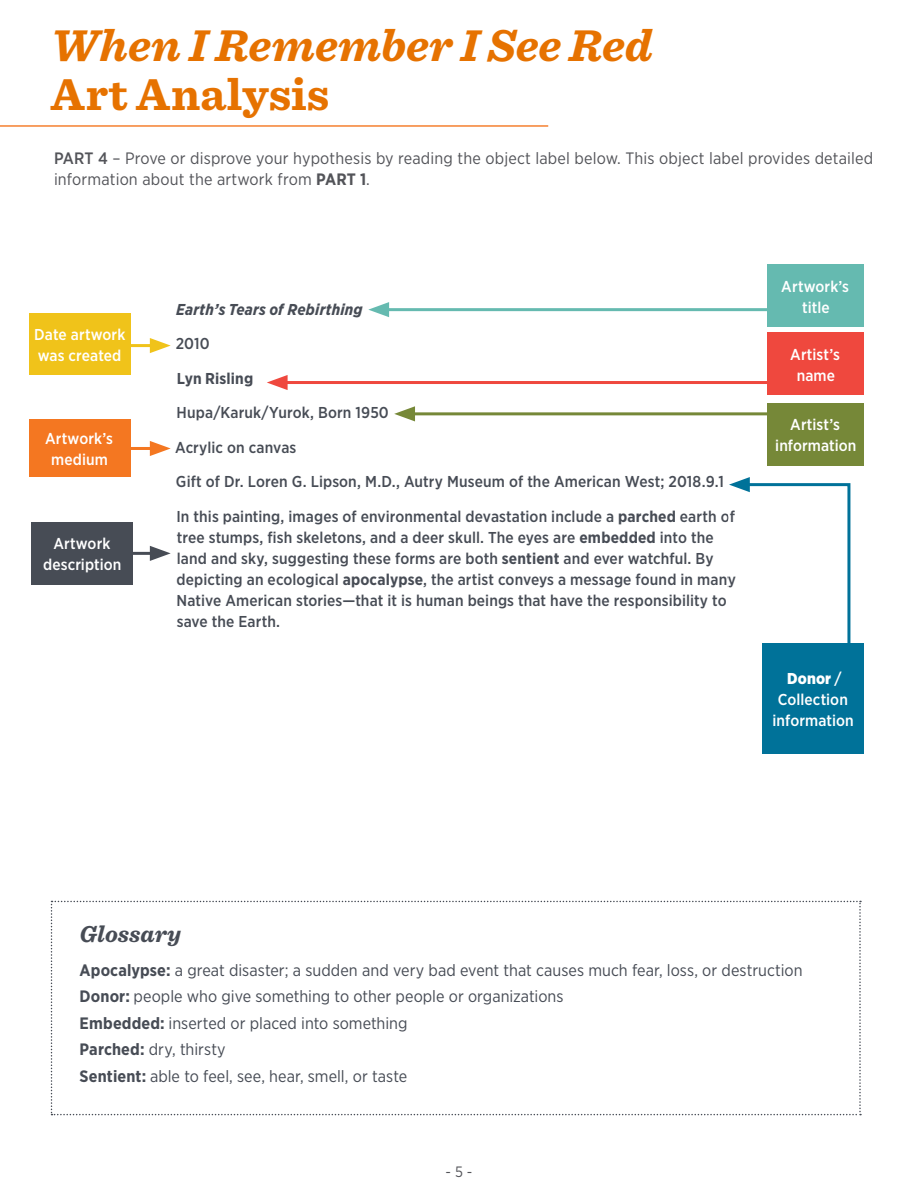
<style>
.page{position:relative;width:918px;height:1188px;background:#fff}
.page>*{position:absolute;margin:0;border:0;box-sizing:border-box;transform-origin:0 0}
.t1{font:italic 700 46.5px "Sentinel";letter-spacing:.005em;color:#e67200}
.t2{font:700 46.5px "Sentinel";letter-spacing:.005em;color:#e67200}
.t3{font:italic 700 24px "Sentinel";letter-spacing:.005em;color:#474c55}
.t4{font:16.5px/26.5px "Gotham Narrow";color:#474c55}
.t5{font:16.5px/21px "Gotham Narrow";letter-spacing:.01em;color:#535459}
.t6{font:500 15.75px/21px "Gotham Narrow";letter-spacing:.005em;color:#474c55}
.t7{font:500 15.75px/21px "Gotham Narrow";letter-spacing:.005em;color:#fff;text-align:center}
.t8{font:italic 700 15.75px "Gotham Narrow";letter-spacing:.01em;color:#474c55}
.t9{font:700 15.75px "Gotham Narrow";letter-spacing:.01em;color:#474c55}
.t10{font:15px "Gotham Narrow";color:#535459}
.s1{font-weight:500}
.s2{font-weight:700}
.s3{font-weight:900}
</style>
<div class="page">
<hr style="left:0;top:125px;width:548px;height:2px;background:#f47721">
<svg style="left:51px;top:901px;width:810px;height:214px"></svg>
<hr style="left:279px;top:381px;width:518px;height:3px;background:#ef483e">
<svg style="left:267px;top:375px;width:21px;height:15px"></svg>
<hr style="left:407px;top:412px;width:390px;height:3px;background:#768838">
<svg style="left:394px;top:406px;width:21px;height:15px"></svg>
<hr style="left:381px;top:308px;width:439px;height:3px;background:#65bab0">
<svg style="left:368px;top:302px;width:21px;height:15px"></svg>
<hr style="left:108px;top:344px;width:50px;height:3px;background:#f0c31a">
<svg style="left:150px;top:338px;width:21px;height:15px"></svg>
<hr style="left:108px;top:447px;width:50px;height:3px;background:#f47721">
<svg style="left:150px;top:441px;width:21px;height:15px"></svg>
<hr style="left:108px;top:552px;width:50px;height:3px;background:#474c55">
<svg style="left:150px;top:546px;width:21px;height:15px"></svg>
<svg style="left:729px;top:477px;width:123px;height:167px"></svg>
<div style="left:29px;top:313px;width:101px;height:62px;background:#f0c31a"></div>
<div style="left:762px;top:644px;width:102px;height:110px;background:#007299"></div>
<div style="left:32px;top:522px;width:101px;height:63px;background:#474c55"></div>
<div style="left:768px;top:332px;width:96px;height:63px;background:#ef483e"></div>
<div style="left:768px;top:403px;width:96px;height:63px;background:#768838"></div>
<div style="left:29px;top:420px;width:101px;height:57px;background:#f47721"></div>
<div style="left:768px;top:265px;width:96px;height:62px;background:#65bab0"></div>
<h1 class="t1" style="left:51px;top:9px;width:603px">When I Remember I See Red</h1>
<h1 class="t2" style="left:51px;top:58px;width:280px">Art Analysis</h1>
<p class="t5" style="left:54px;top:148px;width:821px"><span class="s1">PART 4</span> – Prove or disprove your hypothesis by reading the object label below. This object label provides detailed information about the artwork from <span class="s2">PART 1</span>.</p>
<p class="t7" style="left:34px;top:324px;width:93px;text-align:left">Date artwork was created</p>
<p class="t7" style="left:45px;top:428px;width:69px">Artwork’s medium</p>
<p class="t7" style="left:43px;top:533px;width:80px">Artwork description</p>
<p class="t8" style="left:176px;top:299px;width:188px">Earth’s Tears of Rebirthing</p>
<p class="t6" style="left:176px;top:333px;width:35px">2010</p>
<p class="t9" style="left:177px;top:368px;width:78px">Lyn Risling</p>
<p class="t6" style="left:175px;top:395px;width:561px;line-height:34.5px">Hupa/Karuk/Yurok, Born 1950<br>Acrylic on canvas<br>Gift of Dr. Loren G. Lipson, M.D., Autry Museum of the American West; 2018.9.1<br>In this painting, images of environmental devastation include a <span class="s2">parched</span> earth of</p>
<p class="t6" style="left:177px;top:527px;width:560px">tree stumps, fish skeletons, and a deer skull. The eyes are <span class="s2">embedded</span> into the land and sky, suggesting these forms are both <span class="s2">sentient</span> and ever watchful. By depicting an ecological <span class="s2">apocalypse</span>, the artist conveys a message found in many Native American stories—that it is human beings that have the responsibility to save the Earth.</p>
<p class="t7" style="left:781px;top:275px;width:69px">Artwork’s title</p>
<p class="t7" style="left:790px;top:343px;width:51px">Artist’s name</p>
<p class="t7" style="left:775px;top:414px;width:83px">Artist’s information</p>
<p class="t7" style="left:773px;top:668px;width:83px"><span class="s3">Donor</span> /<br>Collection information</p>
<h2 class="t3" style="left:80px;top:916px;width:103px">Glossary</h2>
<p class="t4" style="left:80px;top:956px;width:725px"><span class="s2">Apocalypse:</span> a great disaster; a sudden and very bad event that causes much fear, loss, or destruction <span class="s2">Donor:</span> people who give something to other people or organizations<br><span class="s2">Embedded:</span> inserted or placed into something<br><span class="s2">Parched:</span> dry, thirsty<br><span class="s2">Sentient:</span> able to feel, see, hear, smell, or taste</p>
<p class="t10" style="left:446px;top:1162px;width:28px">- 5 -</p>
</div>
